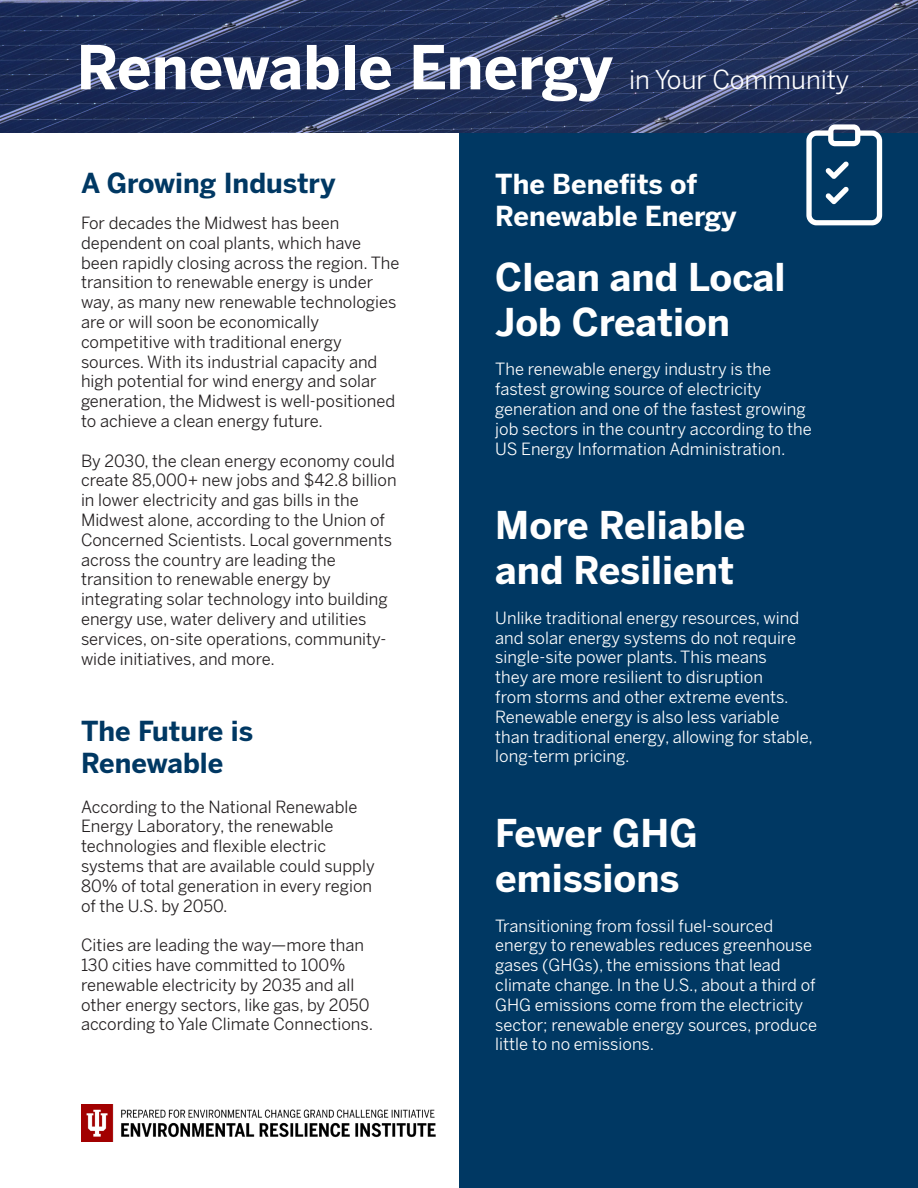
<style>
.page{position:relative;width:918px;height:1188px;background:#fff}
.page>*{position:absolute;margin:0;border:0;box-sizing:border-box;transform-origin:0 0}
.t1{font:700 60px "Benton Sans";color:#fff}
.t2{font:700 37.5px/45px "Benton Sans";color:#fff}
.t3{font:700 27px/32.4px "Benton Sans";color:#003863}
.t4{font:700 27px/32.4px "Benton Sans";color:#fff}
.t5{font:25.5px "Benton Sans";color:#fff}
.t6{font:16.5px/19.8px "Benton Sans";color:#231f20}
.t7{font:16.5px/19.8px "Benton Sans";color:#fff}
</style>
<div class="page">
<div style="left:460px;top:129px;width:457px;height:1058px;background:#003863"></div>
<img style="left:0;top:0;width:918px;height:133px">
<img style="left:81px;top:1105px;width:355px;height:37px">
<svg style="left:806px;top:124px;width:76px;height:101px"></svg>
<p class="t1" style="left:76px;top:30px;width:538px">Renewable Energy</p>
<p class="t5" style="left:629px;top:65px;width:222px">in Your Community</p>
<p class="t3" style="left:81px;top:167px;width:256px">A Growing Industry</p>
<p class="t6" style="left:81px;top:213px;width:320px">For decades the Midwest has been dependent on coal plants, which have been rapidly closing across the region. The transition to renewable energy is under way, as many new renewable technologies are or will soon be economically competitive with traditional energy sources. With its industrial capacity and high potential for wind energy and solar generation, the Midwest is well-positioned to achieve a clean energy future.</p>
<p class="t6" style="left:81px;top:451px;width:317px">By 2030, the clean energy economy could create 85,000+ new jobs and $42.8 billion in lower electricity and gas bills in the Midwest alone, according to the Union of Concerned Scientists. Local governments across the country are leading the transition to renewable energy by integrating solar technology into building energy use, water delivery and utilities services, on-site operations, community&shy;wide initiatives, and more.</p>
<p class="t3" style="left:81px;top:715px;width:174px">The Future is<br>Renewable</p>
<p class="t6" style="left:81px;top:797px;width:295px">According to the National Renewable Energy Laboratory, the renewable technologies and flexible electric systems that are available could supply 80% of total generation in every region of the U.S. by 2050.</p>
<p class="t6" style="left:81px;top:935px;width:294px">Cities are leading the way—more than 130 cities have committed to 100% renewable electricity by 2035 and all other energy sectors, like gas, by 2050 according to Yale Climate Connections.</p>
<p class="t4" style="left:495px;top:168px;width:243px">The Benefits of<br>Renewable Energy</p>
<p class="t2" style="left:495px;top:255px;width:292px">Clean and Local<br>Job Creation</p>
<p class="t7" style="left:495px;top:360px;width:318px">The renewable energy industry is the fastest growing source of electricity generation and one of the fastest growing job sectors in the country according to the US Energy Information Administration.</p>
<p class="t2" style="left:495px;top:504px;width:252px">More Reliable and Resilient</p>
<p class="t7" style="left:495px;top:608px;width:319px">Unlike traditional energy resources, wind and solar energy systems do not require single-site power plants. This means<br>they are more resilient to disruption<br>from storms and other extreme events.<br>Renewable energy is also less variable than traditional energy, allowing for stable, long-term pricing.</p>
<p class="t2" style="left:495px;top:811px;width:204px">Fewer GHG emissions</p>
<p class="t7" style="left:495px;top:916px;width:323px">Transitioning from fossil fuel-sourced energy to renewables reduces greenhouse gases (GHGs), the emissions that lead climate change. In the U.S., about a third of GHG emissions come from the electricity sector; renewable energy sources, produce little to no emissions.</p>
</div>
